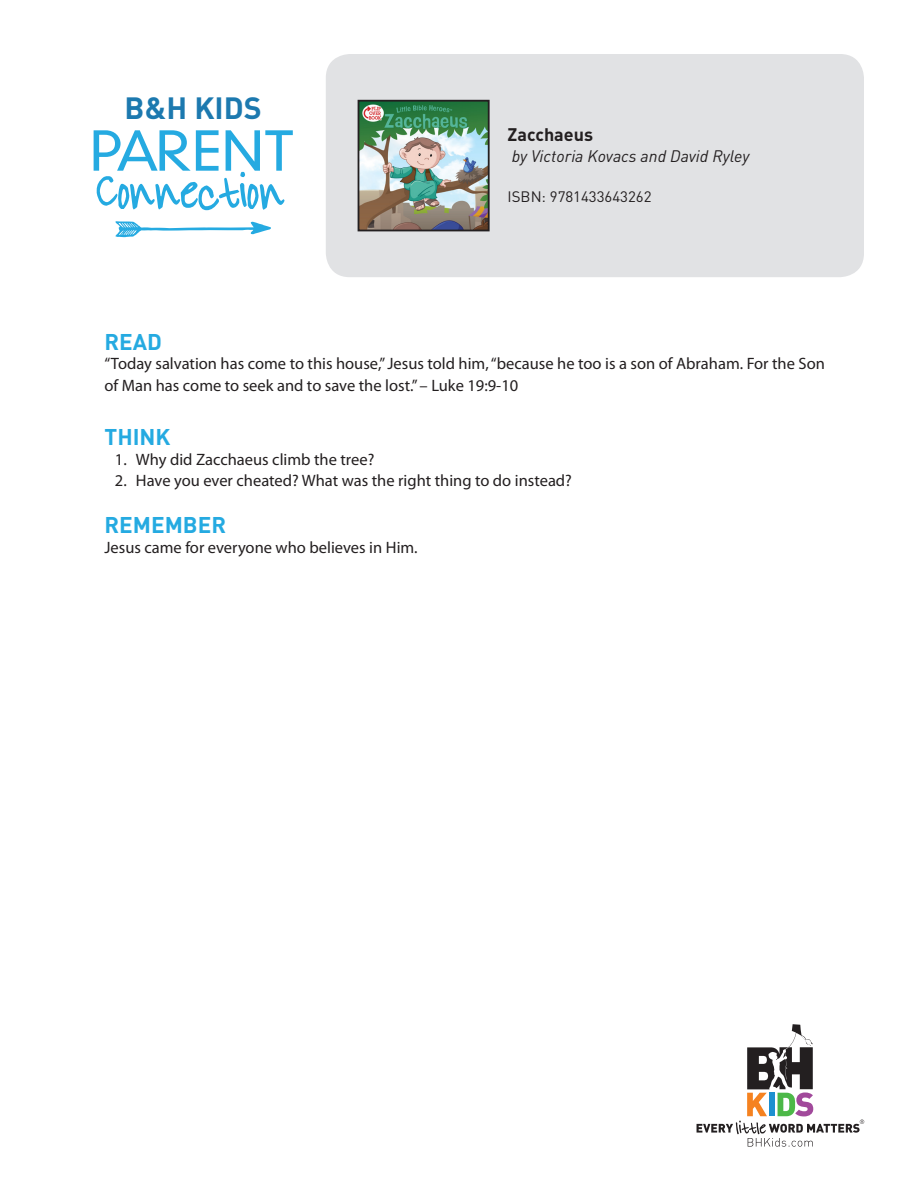
<style>
.page{position:relative;width:918px;height:1188px;background:#fff}
.page>*{position:absolute;margin:0;border:0;box-sizing:border-box;transform-origin:0 0}
.t1{font:700 30.3px "DIN";color:#1c79af}
.t2{font:700 22.5px "DIN";color:#25aae1}
.t3{font:700 18px "DIN";color:#231f20}
.t4{font:16.5px/21.6px "Myriad Pro";color:#231f20}
.t5{font:italic 16.5px "DIN";color:#231f20}
.t6{font:15px "DIN";color:#231f20}
</style>
<div class="page">
<svg style="left:697px;top:1024px;width:167px;height:123px"></svg>
<div style="left:326px;top:54px;width:538px;height:223px;background:#e1e2e4;border-radius:24px"></div>
<svg style="left:94px;top:130px;width:199px;height:80px"></svg>
<svg style="left:115px;top:221px;width:156px;height:16px"></svg>
<img style="left:361px;top:103px;width:126px;height:125px">
<div style="left:358px;top:100px;width:132px;height:131px;border:2px solid #231f20"></div>
<p class="t1" style="left:125px;top:89px;width:139px">B&amp;H KIDS</p>
<p class="t3" style="left:508px;top:122px;width:87px">Zacchaeus</p>
<p class="t5" style="left:512px;top:146px;width:239px">by Victoria Kovacs and David Ryley</p>
<p class="t6" style="left:508px;top:187px;width:146px">ISBN: 9781433643262</p>
<p class="t2" style="left:104px;top:327px;width:59px">READ</p>
<p class="t4" style="left:104px;top:353px;width:722px">“Today salvation has come to this house,” Jesus told him, “because he too is a son of Abraham. For the Son of Man has come to seek and to save the lost.” – Luke 19:9-10</p>
<p class="t2" style="left:104px;top:422px;width:68px">THINK</p>
<p class="t4" style="left:115px;top:449px;width:261px">1. Why did Zacchaeus climb the tree?</p>
<p class="t4" style="left:115px;top:470px;width:459px">2. Have you ever cheated? What was the right thing to do instead?</p>
<p class="t2" style="left:104px;top:510px;width:123px">REMEMBER</p>
<p class="t4" style="left:104px;top:537px;width:315px">Jesus came for everyone who believes in Him.</p>
</div>
